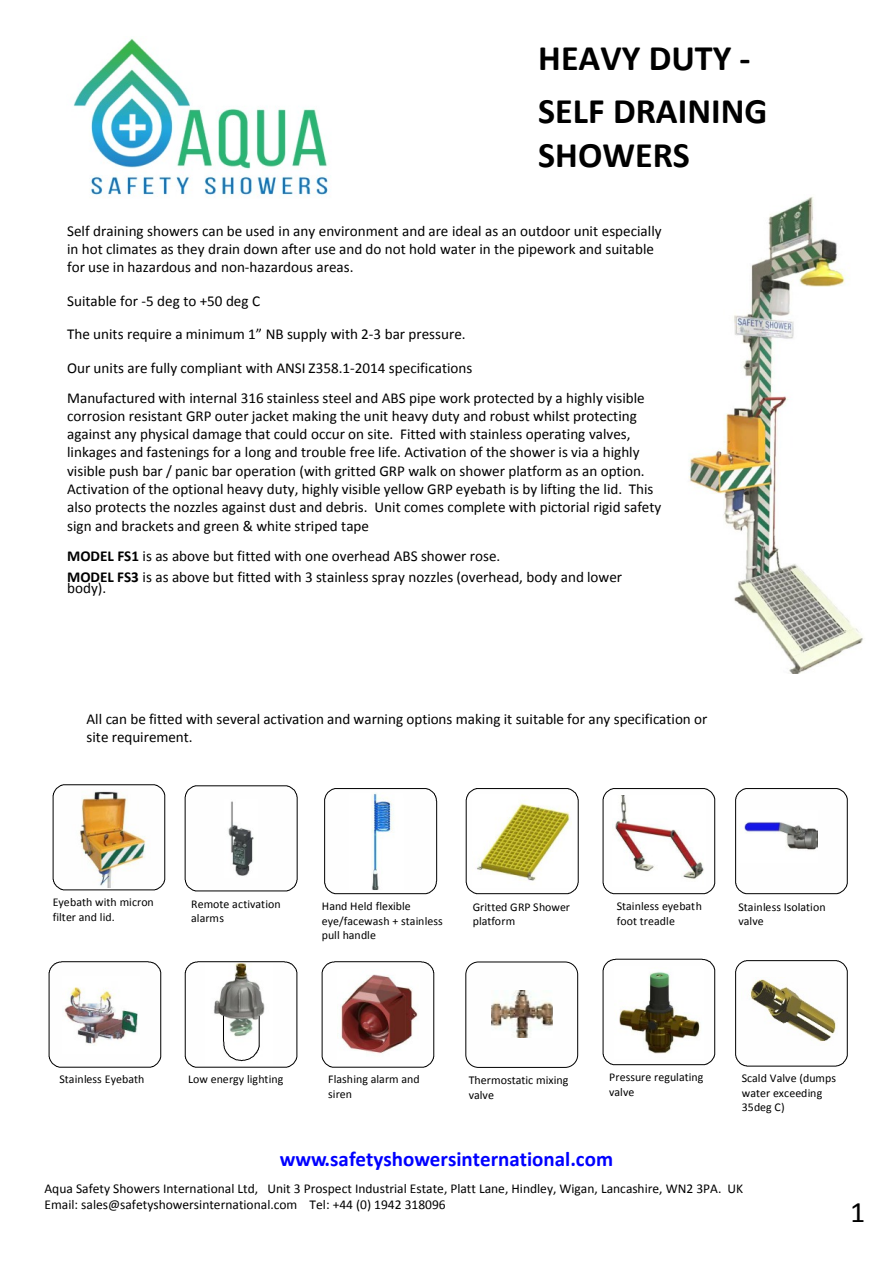
<style>
.page{position:relative;width:893px;height:1263px;background:#fff}
.page>*{position:absolute;margin:0;border:0;box-sizing:border-box;transform-origin:0 0}
.t1{font:700 36px/52.3px "Calibri";color:#000}
.t2{font:29.85px "Calibri";color:#000}
.t3{font:700 21px "Calibri";color:#00f}
.t4{font:15.15px/18.3px "Calibri";color:#000}
.t5{font:13.5px/16.2px "Calibri";color:#000}
.t6{font:12px/14.7px "Calibri";color:#000}
.t7{font:11.85px/14.7px "Calibri";color:#000}
.s1{font-weight:700}
</style>
<div class="page">
<img style="left:73px;top:38px;width:255px;height:160px">
<img style="left:688px;top:197px;width:175px;height:477px">
<svg style="left:465px;top:788px;width:114px;height:106px"></svg>
<img style="left:473px;top:795px;width:98px;height:93px">
<svg style="left:184px;top:785px;width:114px;height:107px"></svg>
<img style="left:225px;top:799px;width:33px;height:79px">
<svg style="left:321px;top:961px;width:113px;height:107px"></svg>
<img style="left:337px;top:970px;width:82px;height:90px">
<svg style="left:324px;top:788px;width:113px;height:106px"></svg>
<img style="left:348px;top:792px;width:56px;height:98px">
<svg style="left:52px;top:784px;width:113px;height:106px"></svg>
<img style="left:70px;top:790px;width:81px;height:97px">
<svg style="left:602px;top:788px;width:113px;height:106px"></svg>
<img style="left:612px;top:795px;width:94px;height:92px">
<svg style="left:602px;top:958px;width:113px;height:107px"></svg>
<img style="left:615px;top:966px;width:89px;height:92px">
<svg style="left:735px;top:960px;width:113px;height:107px"></svg>
<svg style="left:735px;top:788px;width:113px;height:106px"></svg>
<img style="left:739px;top:810px;width:78px;height:52px">
<svg style="left:48px;top:961px;width:113px;height:107px"></svg>
<img style="left:63px;top:976px;width:77px;height:77px">
<div style="left:465px;top:961px;width:113px;height:107px;background:#fefefe;border:1px solid #000;border-radius:13px"></div>
<img style="left:491px;top:990px;width:61px;height:47px">
<img style="left:742px;top:977px;width:95px;height:68px">
<svg style="left:185px;top:961px;width:113px;height:107px"></svg>
<h1 class="t1" style="left:538px;top:35px;width:231px">HEAVY DUTY ‐<br>SELF DRAINING</h1>
<h1 class="t1" style="left:538px;top:131px;width:153px">SHOWERS</h1>
<p class="t4" style="left:67px;top:223px;width:596px">Self draining showers can be used in any environment and are ideal as an outdoor unit especially in hot climates as they drain down after use and do not hold water in the pipework and suitable for use in hazardous and non‐hazardous areas.</p>
<p class="t4" style="left:67px;top:293px;width:194px">Suitable for ‐5 deg to +50 deg C</p>
<p class="t4" style="left:67px;top:319px;width:407px;line-height:33.2px">The units require a minimum 1” NB supply with 2‐3 bar pressure.<br>Our units are fully compliant with ANSI Z358.1‐2014 specifications</p>
<p class="t4" style="left:67px;top:390px;width:596px">Manufactured with internal 316 stainless steel and ABS pipe work protected by a highly visible corrosion resistant GRP outer jacket making the unit heavy duty and robust whilst protecting against any physical damage that could occur on site. Fitted with stainless operating valves, linkages and fastenings for a long and trouble free life. Activation of the shower is via a highly visible push bar / panic bar operation (with gritted GRP walk on shower platform as an option.<br>Activation of the optional heavy duty, highly visible yellow GRP eyebath is by lifting the lid. This also protects the nozzles against dust and debris. Unit comes complete with pictorial rigid safety sign and brackets and green &amp; white striped tape</p>
<p class="t4" style="left:67px;top:546px;width:557px;line-height:21.6px"><span class="s1">MODEL FS1</span> is as above but fitted with one overhead ABS shower rose.<br><span class="s1">MODEL FS3</span> is as above but fitted with 3 stainless spray nozzles (overhead, body and lower</p>
<p class="t4" style="left:67px;top:580px;width:41px">body).</p>
<p class="t4" style="left:87px;top:711px;width:622px">All can be fitted with several activation and warning options making it suitable for any specification or site requirement.</p>
<p class="t7" style="left:53px;top:896px;width:103px">Eyebath with micron filter and lid.</p>
<p class="t7" style="left:617px;top:899px;width:87px">Stainless eyebath foot treadle</p>
<p class="t7" style="left:191px;top:898px;width:91px">Remote activation alarms</p>
<p class="t7" style="left:322px;top:899px;width:123px">Hand Held flexible eye/facewash + stainless pull handle</p>
<p class="t7" style="left:473px;top:900px;width:99px">Gritted GRP Shower platform</p>
<p class="t7" style="left:738px;top:900px;width:89px">Stainless Isolation valve</p>
<p class="t7" style="left:60px;top:1073px;width:86px">Stainless Eyebath</p>
<p class="t6" style="left:469px;top:1074px;width:101px">Thermostatic mixing valve</p>
<p class="t7" style="left:188px;top:1073px;width:97px">Low energy lighting</p>
<p class="t7" style="left:328px;top:1073px;width:93px">Flashing alarm and siren</p>
<p class="t7" style="left:609px;top:1070px;width:96px">Pressure regulating valve</p>
<p class="t7" style="left:742px;top:1072px;width:96px">Scald Valve (dumps water exceeding<br>35deg C)</p>
<h3 class="t3" style="left:280px;top:1150px;width:335px">www.safetyshowersinternational.com</h3>
<p class="t5" style="left:44px;top:1181px;width:700px">Aqua Safety Showers International Ltd, Unit 3 Prospect Industrial Estate, Platt Lane, Hindley, Wigan, Lancashire, WN2 3PA. UK<br>Email: sales@safetyshowersinternational.com Tel: +44 (0) 1942 318096</p>
<h2 class="t2" style="left:850px;top:1199px;width:17px">1</h2>
</div>
